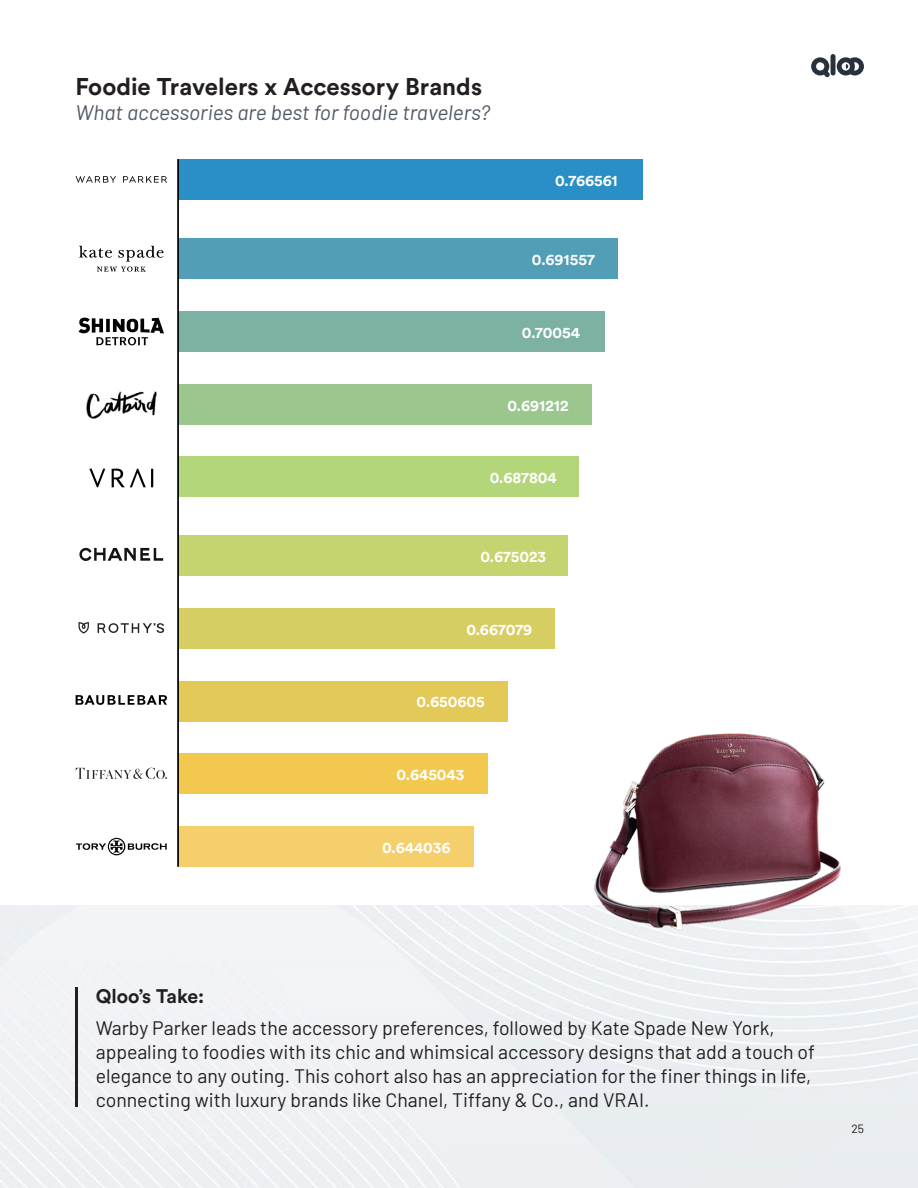
<style>
.page{position:relative;width:918px;height:1188px;background:#fff}
.page>*{position:absolute;margin:0;border:0;box-sizing:border-box;transform-origin:0 0}
.t1{font:24px "Circular Std Bold";color:#231f20}
.t2{font:italic 21px "Barlow";color:#505a64}
.t3{font:19.5px/24px "Barlow";color:#231f20}
.t4{font:19.5px "Circular Std Bold";color:#231f20}
.t5{font:15.6px "Circular Std Bold";color:#fff}
.t6{font:12px "Barlow";color:#231f20}
</style>
<div class="page">
<div style="left:0;top:906px;width:918px;height:282px;background:#eff0f4"></div>
<svg style="left:76px;top:176px;width:91px;height:7px"></svg>
<svg style="left:79px;top:246px;width:85px;height:26px"></svg>
<div style="left:178px;top:159px;width:465px;height:41px;background:#2a8fc7"></div>
<div style="left:178px;top:238px;width:439px;height:41px;background:#529eb7"></div>
<div style="left:178px;top:311px;width:426px;height:41px;background:#7db1a4"></div>
<div style="left:178px;top:384px;width:414px;height:41px;background:#9bc78f"></div>
<div style="left:178px;top:457px;width:400px;height:40px;background:#b3d67a"></div>
<div style="left:178px;top:535px;width:389px;height:41px;background:#c5d46e"></div>
<div style="left:178px;top:608px;width:377px;height:41px;background:#d7ce63"></div>
<div style="left:178px;top:681px;width:330px;height:40px;background:#e3c958"></div>
<div style="left:178px;top:754px;width:310px;height:40px;background:#f2c84f"></div>
<div style="left:178px;top:826px;width:296px;height:41px;background:#f5cf6b"></div>
<hr style="left:177px;top:159px;width:2px;height:708px;background:#000">
<svg style="left:76px;top:695px;width:91px;height:10px"></svg>
<svg style="left:79px;top:318px;width:85px;height:27px"></svg>
<img style="left:86px;top:391px;width:71px;height:28px">
<svg style="left:89px;top:469px;width:64px;height:18px"></svg>
<svg style="left:79px;top:548px;width:84px;height:13px"></svg>
<svg style="left:76px;top:768px;width:91px;height:11px"></svg>
<svg style="left:76px;top:838px;width:91px;height:17px"></svg>
<svg style="left:78px;top:622px;width:86px;height:11px"></svg>
<img style="left:589px;top:733px;width:258px;height:204px">
<hr style="left:76px;top:987px;width:2px;height:120px;background:#231f20">
<hr style="left:831px;top:54px;width:4px;height:21px;background:#28323c;border-radius:2px">
<svg style="left:811px;top:57px;width:19px;height:20px"></svg>
<svg style="left:837px;top:57px;width:27px;height:18px"></svg>
<p class="t1" style="left:76px;top:71px;width:408px">Foodie Travelers x Accessory Brands</p>
<p class="t2" style="left:76px;top:97px;width:416px">What accessories are best for foodie travelers?</p>
<p class="t5" style="left:555px;top:170px;width:64px">0.766561</p>
<p class="t5" style="left:532px;top:249px;width:64px">0.691557</p>
<p class="t5" style="left:522px;top:322px;width:60px">0.70054</p>
<p class="t5" style="left:508px;top:395px;width:63px">0.691212</p>
<p class="t5" style="left:490px;top:468px;width:68px">0.687804</p>
<p class="t5" style="left:480px;top:546px;width:67px">0.675023</p>
<p class="t5" style="left:466px;top:619px;width:67px">0.667079</p>
<p class="t5" style="left:417px;top:692px;width:70px">0.650605</p>
<p class="t5" style="left:396px;top:765px;width:69px">0.645043</p>
<p class="t5" style="left:382px;top:837px;width:70px">0.644036</p>
<p class="t4" style="left:96px;top:984px;width:110px">Qloo’s Take:</p>
<p class="t3" style="left:96px;top:1014px;width:721px">Warby Parker leads the accessory preferences, followed by Kate Spade New York, appealing to foodies with its chic and whimsical accessory designs that add a touch of elegance to any outing. This cohort also has an appreciation for the finer things in life, connecting with luxury brands like Chanel, Tiffany &amp; Co., and VRAI.</p>
<p class="t6" style="left:851px;top:1120px;width:14px">25</p>
</div>
